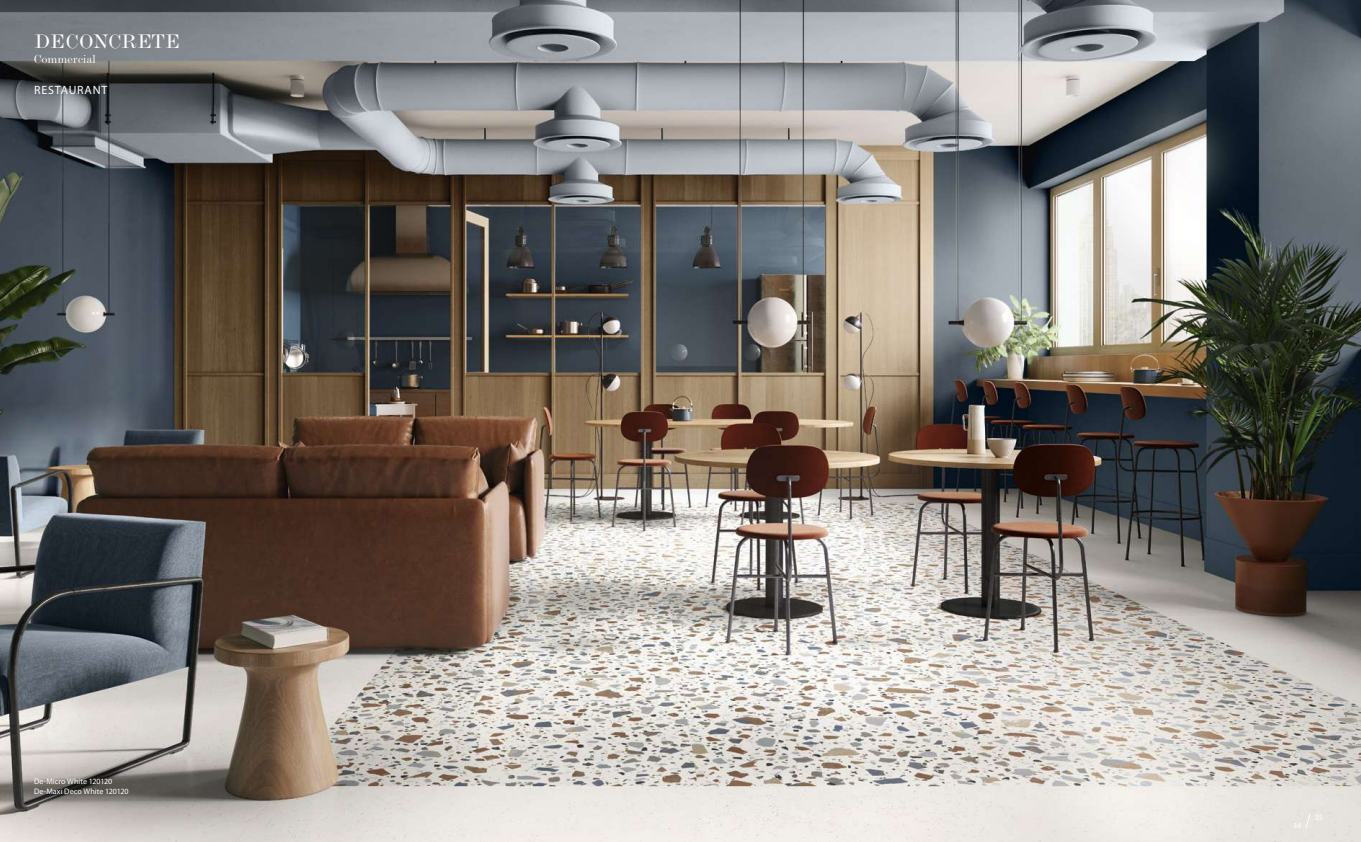
<style>
.page{position:relative;width:1361px;height:842px;background:#fff}
.page>*{position:absolute;margin:0;border:0;box-sizing:border-box;transform-origin:0 0}
.t1{font:20px "Baron MT Modern Text";color:#fff}
.t2{font:12px "Myriad Pro";letter-spacing:.07em;color:#fff}
.t3{font:12px "Baron MT Modern Text";color:#fff}
.t4{font:8px/10px "Myriad Pro";letter-spacing:.005em;color:#fff}
</style>
<div class="page">
<img style="left:0;top:0;width:1361px;height:842px">
<svg style="left:1305px;top:813px;width:5px;height:16px"></svg>
<h1 class="t1" style="left:34px;top:30px;width:147px">DECONCRETE</h1>
<h2 class="t3" style="left:34px;top:51px;width:63px">Commercial</h2>
<h2 class="t2" style="left:34px;top:83px;width:75px">RESTAURANT</h2>
<p class="t4" style="left:34px;top:776px;width:96px">De-Micro White 120120<br>De-Maxi Deco White 120120</p>
<p class="t4" style="left:1293px;top:820px;width:10px">34</p>
</div>
